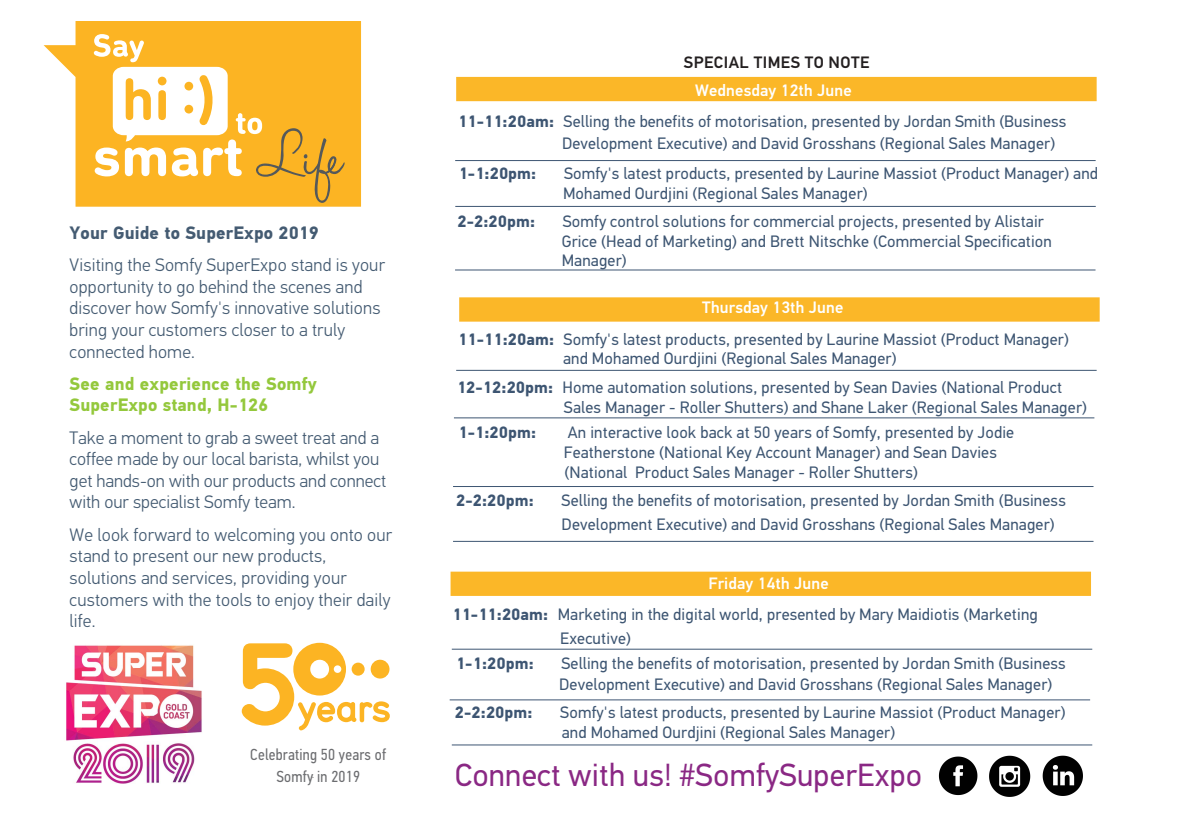
<style>
.page{position:relative;width:1191px;height:840px;background:#fff}
.page>*{position:absolute;margin:0;border:0;box-sizing:border-box;transform-origin:0 0}
.t1{font:32px "PF Din Text Pro";letter-spacing:.005em;color:#8a2884}
.t2{font:300 18px/21.6px "PF Din Text Pro";letter-spacing:.01em;color:#445b72}
.t3{font:700 18px/21.6px "PF Din Text Pro";letter-spacing:.01em;color:#94c83c}
.t4{font:16.6px/19.8px "PF Din Text Pro";letter-spacing:.01em;color:#3d5572}
.t5{font:700 16.6px "PF Din Text Pro";letter-spacing:.01em;color:#3d5572}
.t6{font:500 16.6px "PF Din Text Pro";letter-spacing:.03em;color:#231f20}
.t7{font:16px/22.4px "PF Din Text Cond Pro";letter-spacing:.015em;color:#6c6d70;text-align:center}
.s1{font-weight:700}
.s2{font-weight:500;color:#fff}
.s3{color:#fff}
</style>
<div class="page">
<div style="left:459px;top:297px;width:640px;height:24px;background:#fbb728"></div>
<hr style="left:454px;top:417px;width:640px;height:1px;background:#3d5572">
<hr style="left:456px;top:370px;width:640px;height:1px;background:#3d5572">
<hr style="left:453px;top:486px;width:640px;height:1px;background:#3d5572">
<hr style="left:453px;top:540px;width:640px;height:1px;background:#3d5572">
<div style="left:456px;top:77px;width:640px;height:24px;background:#fbb728"></div>
<hr style="left:455px;top:160px;width:640px;height:1px;background:#3d5572">
<hr style="left:455px;top:206px;width:640px;height:1px;background:#3d5572">
<hr style="left:455px;top:269px;width:640px;height:1px;background:#3d5572">
<div style="left:450px;top:571px;width:641px;height:24px;background:#fbb728"></div>
<hr style="left:452px;top:648px;width:640px;height:1px;background:#3d5572">
<hr style="left:450px;top:699px;width:640px;height:1px;background:#3d5572">
<hr style="left:452px;top:744px;width:640px;height:1px;background:#3d5572">
<svg style="left:242px;top:642px;width:148px;height:88px"></svg>
<div style="left:352px;top:662px;width:13px;height:13px;background:#fcb423;border-radius:50%"></div>
<div style="left:371px;top:659px;width:18px;height:19px;background:#fcb423;border-radius:50%"></div>
<svg style="left:44px;top:21px;width:317px;height:185px;fill:#fcb423"></svg>
<svg style="left:94px;top:34px;width:251px;height:169px"></svg>
<img style="left:66px;top:645px;width:136px;height:139px">
<img style="left:938px;top:756px;width:40px;height:39px">
<img style="left:1042px;top:755px;width:41px;height:41px">
<img style="left:989px;top:755px;width:42px;height:42px">
<p class="t2" style="left:70px;top:216px;width:317px;line-height:32.2px"><span class="s1">Your Guide to SuperExpo 2019<br></span>Visiting the Somfy SuperExpo stand is your</p>
<p class="t2" style="left:70px;top:276px;width:312px">opportunity to go behind the scenes and discover how Somfy's innovative solutions bring your customers closer to a truly connected home.</p>
<p class="t3" style="left:70px;top:373px;width:249px">See and experience the Somfy<br>SuperExpo stand, H-126</p>
<p class="t2" style="left:70px;top:426px;width:318px">Take a moment to grab a sweet treat and a coffee made by our local barista, whilst you get hands-on with our products and connect with our specialist Somfy team.</p>
<p class="t2" style="left:70px;top:523px;width:324px">We look forward to welcoming you onto our stand to present our new products, solutions and services, providing your customers with the tools to enjoy their daily life.</p>
<p class="t7" style="left:250px;top:742px;width:137px">Celebrating 50 years of<br>Somfy in 2019</p>
<p class="t6" style="left:684px;top:52px;width:187px">SPECIAL TIMES TO NOTE</p>
<p class="t4" style="left:458px;top:74px;width:632px;line-height:31.6px;text-align:center"><span class="s2">Wednesday 12th June<br></span><span class="s1">11-11:20am:</span> Selling the benefits of motorisation, presented by Jordan Smith (Business <span class="s3">De</span></p>
<p class="t4" style="left:562px;top:134px;width:494px">Development Executive) and David Grosshans (Regional Sales Manager)</p>
<p class="t5" style="left:459px;top:163px;width:79px">1-1:20pm:</p>
<p class="t4" style="left:563px;top:163px;width:536px">Somfy's latest products, presented by Laurine Massiot (Product Manager) and<br>Mohamed Ourdjini (Regional Sales Manager)</p>
<p class="t5" style="left:457px;top:211px;width:79px">2-2:20pm:</p>
<p class="t4" style="left:562px;top:211px;width:492px">Somfy control solutions for commercial projects, presented by Alistair<br>Grice (Head of Marketing) and Brett Nitschke (Commercial Specification<br>Manager)</p>
<p class="t4" style="left:458px;top:292px;width:612px;line-height:31.4px;text-indent:244px"><span class="s2">Thursday 13th June<br></span><span class="s1">11-11:20am:</span> Somfy's latest products, presented by Laurine Massiot (Product Manager)</p>
<p class="t4" style="left:563px;top:349px;width:353px">and Mohamed Ourdjini (Regional Sales Manager)<span class="s3">De</span></p>
<p class="t4" style="left:564px;top:377px;width:524px;text-indent:-107px"><span class="s1">12-12:20pm:</span> Home automation solutions, presented by Sean Davies (National Product<br>Sales Manager - Roller Shutters) and Shane Laker (Regional Sales Manager)</p>
<p class="t5" style="left:458px;top:422px;width:79px">1-1:20pm:</p>
<p class="t4" style="left:560px;top:422px;width:455px"><span class="s3">i</span> An interactive look back at 50 years of Somfy, presented by Jodie<br>Featherstone (National Key Account Manager) and Sean Davies <span class="s3">l</span>(National Product Sales Manager - Roller Shutters)</p>
<p class="t5" style="left:456px;top:490px;width:79px">2-2:20pm:</p>
<p class="t4" style="left:561px;top:488px;width:506px;line-height:23.6px">Selling the benefits of motorisation, presented by Jordan Smith (Business<br>Development Executive) and David Grosshans (Regional Sales Manager)</p>
<p class="t4" style="left:452px;top:567px;width:587px;line-height:31.6px;text-indent:256px"><span class="s2">Friday 14th June<br></span><span class="s1">11-11:20am:</span> Marketing in the digital world, presented by Mary Maidiotis (Marketing</p>
<p class="t4" style="left:560px;top:628px;width:72px">Executive)</p>
<p class="t5" style="left:456px;top:652px;width:79px">1-1:20pm:</p>
<p class="t4" style="left:559px;top:652px;width:508px;line-height:21.2px">Selling the benefits of motorisation, presented by Jordan Smith (Business<br>Development Executive) and David Grosshans (Regional Sales Manager)</p>
<p class="t5" style="left:455px;top:701px;width:79px">2-2:20pm:</p>
<p class="t4" style="left:560px;top:702px;width:506px">Somfy's latest products, presented by Laurine Massiot (Product Manager) and Mohamed Ourdjini (Regional Sales Manager)</p>
<h1 class="t1" style="left:455px;top:755px;width:469px">Connect with us! #SomfySuperExpo</h1>
</div>
